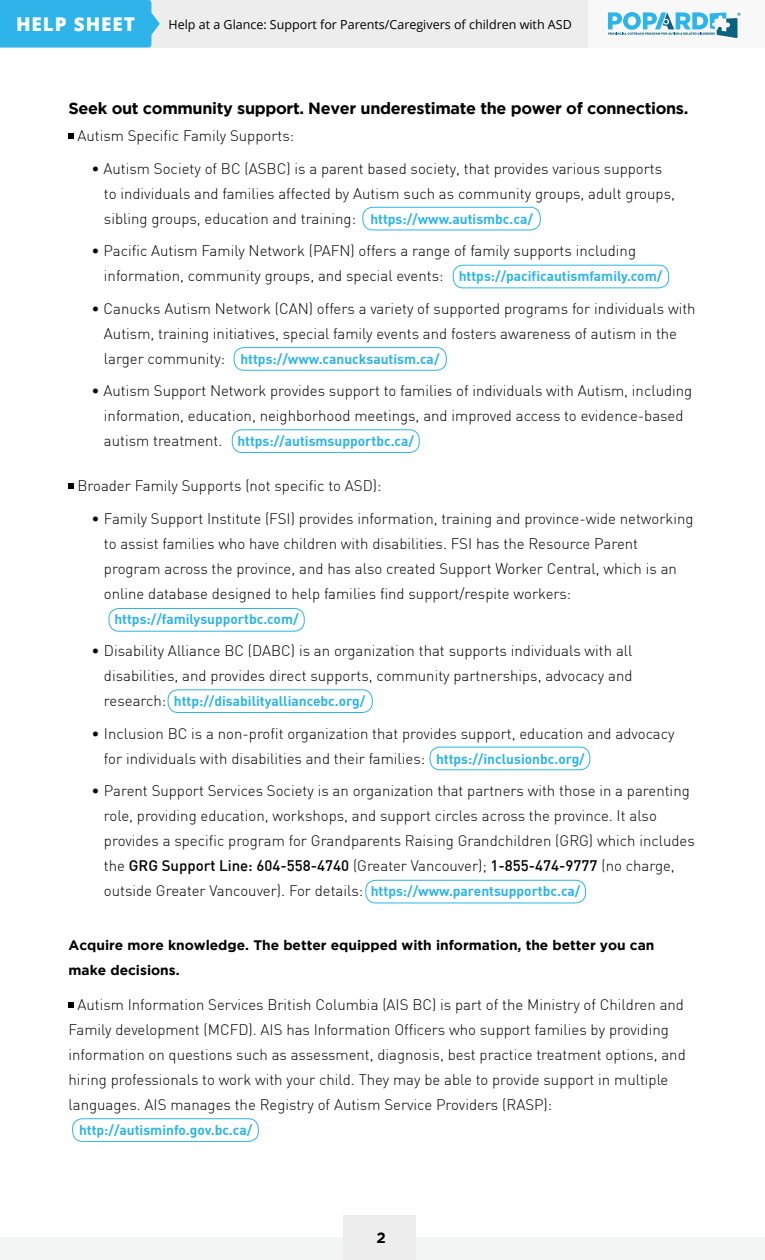
<style>
.page{position:relative;width:765px;height:1260px;background:#fff}
.page>*{position:absolute;margin:0;border:0;box-sizing:border-box;transform-origin:0 0}
.t1{font:800 19px "Open Sans";letter-spacing:.05em;color:#fff}
.t2{font:700 16.25px "Gotham";letter-spacing:-.02em;color:#000}
.t3{font:300 15px/25px "DIN";color:#000}
.t4{font:700 15px "Gotham";color:#000}
.t5{font:700 13.75px "DIN";color:#2eb4e8}
.t6{font:700 13.75px/25px "Gotham";color:#000}
.t7{font:12.5px "Open Sans";color:#000}
.t8{font:900 4.88px "Gotham";color:#086381}
.s1{font-weight:700;font-size:13.75px;color:#2eb4e8}
.s2{font-weight:300;font-size:15px;color:#000}
.s3{font-weight:500}
</style>
<div class="page">
<div style="left:0;top:1238px;width:765px;height:22px;background:#f3f4f4"></div>
<div style="left:0;top:0;width:588px;height:48px;background:#ededee"></div>
<div style="left:588px;top:0;width:177px;height:48px;background:#f8f8f8"></div>
<div style="left:0;top:0;width:160px;height:48px;background:#2eb4e8"></div>
<svg style="left:608px;top:12px;width:130px;height:26px"></svg>
<div style="left:344px;top:1216px;width:72px;height:44px;background:#ededee"></div>
<svg style="left:69px;top:134px;width:5px;height:5px"></svg>
<svg style="left:69px;top:484px;width:5px;height:5px"></svg>
<svg style="left:69px;top:1003px;width:5px;height:5px"></svg>
<div style="left:363px;top:207px;width:178px;height:23px;border:1px solid #2eb4e8;border-radius:10px"></div>
<div style="left:453px;top:265px;width:216px;height:23px;border:1px solid #2eb4e8;border-radius:10px"></div>
<div style="left:234px;top:347px;width:213px;height:24px;border:1px solid #2eb4e8;border-radius:10px"></div>
<div style="left:232px;top:429px;width:188px;height:24px;border:1px solid #2eb4e8;border-radius:10px"></div>
<div style="left:109px;top:608px;width:196px;height:24px;border:1px solid #2eb4e8;border-radius:10px"></div>
<div style="left:168px;top:690px;width:205px;height:23px;border:1px solid #2eb4e8;border-radius:10px"></div>
<div style="left:430px;top:747px;width:160px;height:23px;border:1px solid #2eb4e8;border-radius:10px"></div>
<div style="left:365px;top:880px;width:221px;height:23px;border:1px solid #2eb4e8;border-radius:10px"></div>
<div style="left:72px;top:1118px;width:187px;height:24px;border:1px solid #2eb4e8;border-radius:10px"></div>
<p class="t1" style="left:16px;top:10px;width:121px">HELP SHEET</p>
<p class="t7" style="left:168px;top:15px;width:405px">Help at a Glance: Support for Parents/Caregivers of children with ASD</p>
<p class="t2" style="left:69px;top:99px;width:621px">Seek out community support. Never underestimate the power of connections.</p>
<p class="t3" style="left:77px;top:123px;width:218px">Autism Specific Family Supports:</p>
<p class="t3" style="left:104px;top:156px;width:573px;text-indent:-12px">• Autism Society of BC (ASBC) is a parent based society, that provides various supports to individuals and families affected by Autism such as community groups, adult groups, sibling groups, education and training: <span class="s1">https://www.autismbc.ca/</span></p>
<p class="t3" style="left:104px;top:238px;width:560px;text-indent:-12px">• Pacific Autism Family Network (PAFN) offers a range of family supports including information, community groups, and special events: <span class="s1">https://pacificautismfamily.com/</span></p>
<p class="t3" style="left:92px;top:296px;width:606px;text-align:center">• Canucks Autism Network (CAN) offers a variety of supported programs for individuals with<br>Autism, training initiatives, special family events and fosters awareness of autism in the</p>
<p class="t5" style="left:104px;top:350px;width:337px"><span class="s2">larger community:</span> https://www.canucksautism.ca/</p>
<p class="t3" style="left:92px;top:378px;width:602px;text-align:center">• Autism Support Network provides support to families of individuals with Autism, including information, education, neighborhood meetings, and improved access to evidence-based</p>
<p class="t5" style="left:104px;top:432px;width:312px"><span class="s2">autism treatment.</span> https://autismsupportbc.ca/</p>
<p class="t3" style="left:77px;top:473px;width:306px">Broader Family Supports (not specific to ASD):</p>
<p class="t3" style="left:104px;top:506px;width:591px;text-indent:-12px">• Family Support Institute (FSI) provides information, training and province-wide networking to assist families who have children with disabilities. FSI has the Resource Parent program across the province, and has also created Support Worker Central, which is an online database designed to help families find support/respite workers:</p>
<p class="t5" style="left:114px;top:610px;width:186px">https://familysupportbc.com/</p>
<p class="t3" style="left:92px;top:638px;width:542px;text-align:right">• Disability Alliance BC (DABC) is an organization that supports individuals with all disabilities, and provides direct supports, community partnerships, advocacy and</p>
<p class="t5" style="left:104px;top:692px;width:263px"><span class="s2">research:</span> http://disabilityalliancebc.org/</p>
<p class="t3" style="left:104px;top:721px;width:572px;text-indent:-12px">• Inclusion BC is a non-profit organization that provides support, education and advocacy for individuals with disabilities and their families: <span class="s1">https://inclusionbc.org/</span></p>
<p class="t3" style="left:104px;top:778px;width:592px;text-indent:-12px">• Parent Support Services Society is an organization that partners with those in a parenting role, providing education, workshops, and support circles across the province. It also provides a specific program for Grandparents Raising Grandchildren (GRG) which includes the <span class="s3">GRG Support Line: 604-558-4740</span> (Greater Vancouver); <span class="s3">1-855-474-9777</span> (no charge, outside Greater Vancouver). For details: <span class="s1">https://www.parentsupportbc.ca/</span></p>
<p class="t6" style="left:69px;top:932px;width:588px">Acquire more knowledge. The better equipped with information, the better you can make decisions.</p>
<p class="t3" style="left:69px;top:992px;width:619px;text-indent:9px">Autism Information Services British Columbia (AIS BC) is part of the Ministry of Children and Family development (MCFD). AIS has Information Officers who support families by providing information on questions such as assessment, diagnosis, best practice treatment options, and hiring professionals to work with your child. They may be able to provide support in multiple languages. AIS manages the Registry of Autism Service Providers (RASP):</p>
<p class="t5" style="left:79px;top:1121px;width:175px">http://autisminfo.gov.bc.ca/</p>
<p class="t4" style="left:376px;top:1229px;width:11px">2</p>
<p class="t8" style="left:737px;top:12px;width:5px">®</p>
</div>
